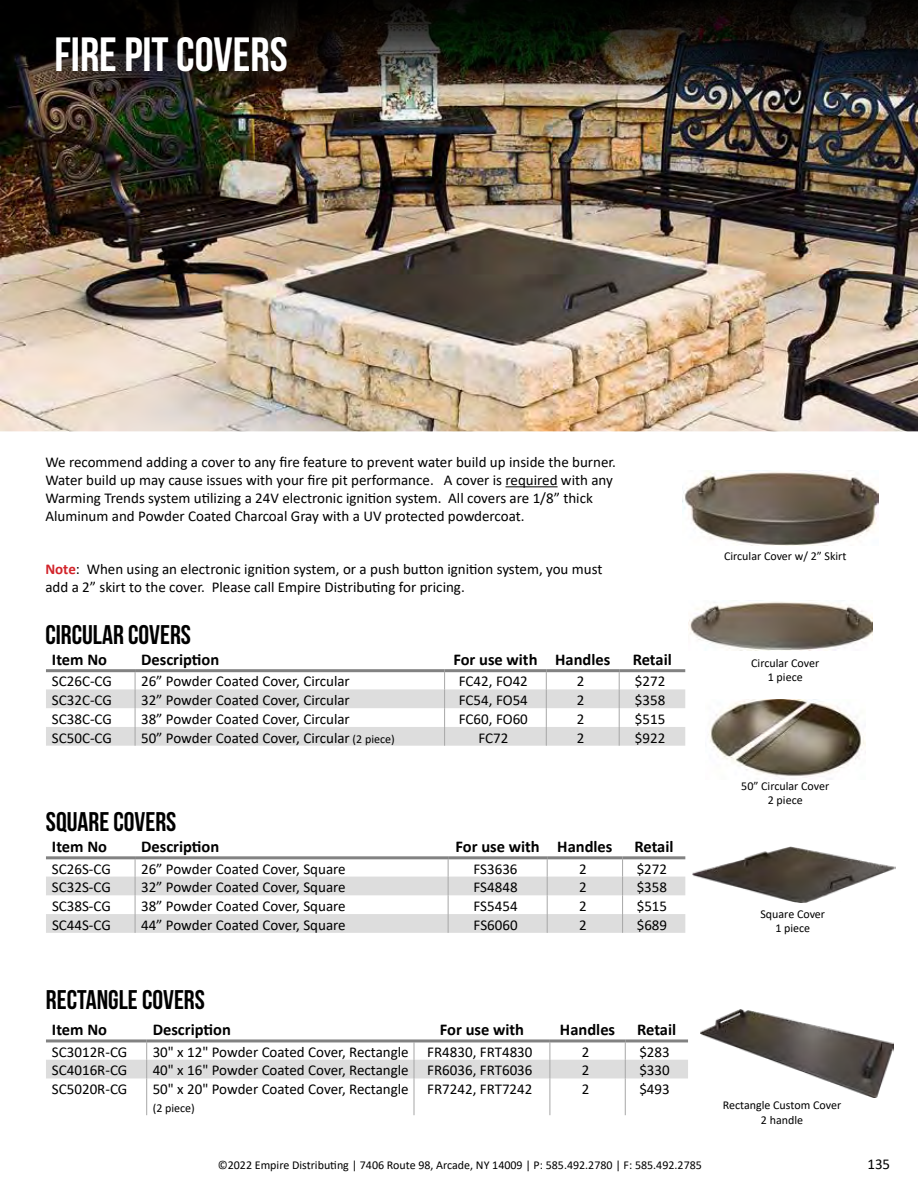
<style>
.page{position:relative;width:918px;height:1188px;background:#fff}
.page>*{position:absolute;margin:0;border:0;box-sizing:border-box;transform-origin:0 0}
.t1{font:48px "Bebas Neue";color:#fff}
.t2{font:27px "Bebas Neue";color:#000}
.t3{font:700 16.5px "Calibri";color:#000}
.t4{font:15px/18px "Calibri";color:#000}
.t5{font:12px/14.4px "Calibri";color:#000;text-align:center}
.s1{font-weight:700;color:#d2232a}
.s2{font-size:12px}
</style>
<div class="page">
<img style="left:0;top:0;width:918px;height:431px">
<svg style="left:46px;top:672px;width:639px;height:74px"></svg>
<hr style="left:46px;top:669px;width:89px;height:3px;background:#828282">
<hr style="left:135px;top:669px;width:310px;height:3px;background:#828282">
<hr style="left:445px;top:669px;width:101px;height:3px;background:#828282">
<hr style="left:546px;top:669px;width:73px;height:3px;background:#828282">
<hr style="left:619px;top:669px;width:66px;height:3px;background:#828282">
<hr style="left:506px;top:486px;width:52px;height:1px;background:#000">
<svg style="left:46px;top:859px;width:639px;height:74px"></svg>
<hr style="left:46px;top:856px;width:89px;height:3px;background:#828282">
<hr style="left:135px;top:856px;width:313px;height:3px;background:#828282">
<hr style="left:448px;top:856px;width:99px;height:3px;background:#828282">
<hr style="left:547px;top:856px;width:76px;height:3px;background:#828282">
<hr style="left:623px;top:856px;width:62px;height:3px;background:#828282">
<img style="left:708px;top:700px;width:158px;height:79px">
<img style="left:701px;top:1010px;width:193px;height:87px">
<img style="left:689px;top:602px;width:184px;height:48px">
<img style="left:692px;top:847px;width:203px;height:56px">
<svg style="left:46px;top:1042px;width:642px;height:36px"></svg>
<hr style="left:146px;top:1078px;width:1px;height:37px;background:#a7a7a7">
<hr style="left:414px;top:1078px;width:1px;height:37px;background:#a7a7a7">
<hr style="left:550px;top:1078px;width:1px;height:37px;background:#a7a7a7">
<hr style="left:625px;top:1078px;width:1px;height:37px;background:#a7a7a7">
<hr style="left:46px;top:1039px;width:101px;height:3px;background:#828282">
<hr style="left:147px;top:1039px;width:267px;height:3px;background:#828282">
<hr style="left:414px;top:1039px;width:136px;height:3px;background:#828282">
<hr style="left:550px;top:1039px;width:75px;height:3px;background:#828282">
<hr style="left:625px;top:1039px;width:63px;height:3px;background:#828282">
<img style="left:683px;top:471px;width:196px;height:74px">
<h1 class="t1" style="left:54px;top:28px;width:235px">FIRE PIT COVERS</h1>
<p class="t4" style="left:45px;top:453px;width:572px">We recommend adding a cover to any fire feature to prevent water build up inside the burner.<br>Water build up may cause issues with your fire pit performance. A cover is required with any Warming Trends system utilizing a 24V electronic ignition system. All covers are 1/8” thick Aluminum and Powder Coated Charcoal Gray with a UV protected powdercoat.</p>
<p class="t4" style="left:45px;top:560px;width:559px"><span class="s1">Note</span>: When using an electronic ignition system, or a push button ignition system, you must add a 2” skirt to the cover. Please call Empire Distributing for pricing.</p>
<h2 class="t2" style="left:45px;top:620px;width:147px">CIRCULAR COVERS</h2>
<p class="t3" style="left:52px;top:648px;width:57px">Item No</p>
<p class="t3" style="left:141px;top:648px;width:80px">Description</p>
<p class="t3" style="left:453px;top:648px;width:159px">For use with Handles</p>
<p class="t3" style="left:633px;top:648px;width:41px">Retail</p>
<p class="t4" style="left:52px;top:672px;width:62px">SC26C-CG</p>
<p class="t4" style="left:141px;top:672px;width:210px">26” Powder Coated Cover, Circular</p>
<p class="t4" style="left:459px;top:672px;width:70px">FC42, FO42</p>
<p class="t4" style="left:577px;top:672px;width:9px">2</p>
<p class="t4" style="left:635px;top:672px;width:32px">$272</p>
<p class="t4" style="left:52px;top:691px;width:62px">SC32C-CG</p>
<p class="t4" style="left:141px;top:691px;width:210px">32” Powder Coated Cover, Circular</p>
<p class="t4" style="left:459px;top:691px;width:70px">FC54, FO54</p>
<p class="t4" style="left:577px;top:691px;width:9px">2</p>
<p class="t4" style="left:635px;top:691px;width:32px">$358</p>
<p class="t4" style="left:52px;top:710px;width:62px">SC38C-CG</p>
<p class="t4" style="left:141px;top:710px;width:210px">38” Powder Coated Cover, Circular</p>
<p class="t4" style="left:459px;top:710px;width:70px">FC60, FO60</p>
<p class="t4" style="left:577px;top:710px;width:9px">2</p>
<p class="t4" style="left:635px;top:710px;width:32px">$515</p>
<p class="t4" style="left:52px;top:728px;width:62px">SC50C-CG</p>
<p class="t4" style="left:141px;top:728px;width:255px">50” Powder Coated Cover, Circular <span class="s2">(2 piece)</span></p>
<p class="t4" style="left:478px;top:728px;width:31px">FC72</p>
<p class="t4" style="left:577px;top:728px;width:9px">2</p>
<p class="t4" style="left:635px;top:728px;width:32px">$922</p>
<h2 class="t2" style="left:46px;top:807px;width:132px">SQUARE COVERS</h2>
<p class="t3" style="left:52px;top:835px;width:57px">Item No</p>
<p class="t3" style="left:141px;top:835px;width:80px">Description</p>
<p class="t3" style="left:456px;top:835px;width:158px">For use with Handles</p>
<p class="t3" style="left:634px;top:835px;width:41px">Retail</p>
<p class="t4" style="left:52px;top:859px;width:60px">SC26S-CG</p>
<p class="t4" style="left:141px;top:859px;width:206px">26” Powder Coated Cover, Square</p>
<p class="t4" style="left:474px;top:859px;width:45px">FS3636</p>
<p class="t4" style="left:579px;top:859px;width:9px">2</p>
<p class="t4" style="left:637px;top:859px;width:32px">$272</p>
<p class="t4" style="left:52px;top:878px;width:60px">SC32S-CG</p>
<p class="t4" style="left:141px;top:878px;width:206px">32” Powder Coated Cover, Square</p>
<p class="t4" style="left:474px;top:878px;width:45px">FS4848</p>
<p class="t4" style="left:579px;top:878px;width:9px">2</p>
<p class="t4" style="left:637px;top:878px;width:32px">$358</p>
<p class="t4" style="left:52px;top:897px;width:60px">SC38S-CG</p>
<p class="t4" style="left:141px;top:897px;width:206px">38” Powder Coated Cover, Square</p>
<p class="t4" style="left:474px;top:897px;width:45px">FS5454</p>
<p class="t4" style="left:579px;top:897px;width:9px">2</p>
<p class="t4" style="left:637px;top:897px;width:32px">$515</p>
<p class="t4" style="left:52px;top:915px;width:60px">SC44S-CG</p>
<p class="t4" style="left:141px;top:915px;width:206px">44” Powder Coated Cover, Square</p>
<p class="t4" style="left:474px;top:915px;width:45px">FS6060</p>
<p class="t4" style="left:579px;top:915px;width:9px">2</p>
<p class="t4" style="left:637px;top:915px;width:32px">$689</p>
<h2 class="t2" style="left:46px;top:985px;width:160px">RECTANGLE COVERS</h2>
<p class="t3" style="left:52px;top:1018px;width:57px">Item No</p>
<p class="t3" style="left:153px;top:1018px;width:80px">Description</p>
<p class="t3" style="left:440px;top:1018px;width:86px">For use with</p>
<p class="t3" style="left:560px;top:1018px;width:57px">Handles</p>
<p class="t3" style="left:637px;top:1018px;width:41px">Retail</p>
<p class="t4" style="left:52px;top:1042px;width:77px">SC3012R-CG</p>
<p class="t4" style="left:153px;top:1042px;width:381px">30" x 12" Powder Coated Cover, Rectangle FR4830, FRT4830</p>
<p class="t4" style="left:582px;top:1042px;width:9px">2</p>
<p class="t4" style="left:639px;top:1042px;width:32px">$283</p>
<p class="t4" style="left:52px;top:1061px;width:77px">SC4016R-CG</p>
<p class="t4" style="left:153px;top:1061px;width:381px">40" x 16" Powder Coated Cover, Rectangle FR6036, FRT6036</p>
<p class="t4" style="left:582px;top:1061px;width:9px">2</p>
<p class="t4" style="left:639px;top:1061px;width:32px">$330</p>
<p class="t4" style="left:52px;top:1080px;width:77px">SC5020R-CG</p>
<p class="t4" style="left:153px;top:1080px;width:258px">50" x 20" Powder Coated Cover, Rectangle</p>
<p class="t5" style="left:153px;top:1101px;width:44px">(2 piece)</p>
<p class="t4" style="left:427px;top:1080px;width:107px">FR7242, FRT7242</p>
<p class="t4" style="left:582px;top:1080px;width:9px">2</p>
<p class="t4" style="left:639px;top:1080px;width:32px">$493</p>
<p class="t5" style="left:724px;top:548px;width:124px">Circular Cover w/ 2” Skirt</p>
<p class="t5" style="left:751px;top:655px;width:70px">Circular Cover<br>1 piece</p>
<p class="t5" style="left:741px;top:778px;width:89px">50” Circular Cover<br>2 piece</p>
<p class="t5" style="left:760px;top:907px;width:66px">Square Cover<br>1 piece</p>
<p class="t5" style="left:723px;top:1098px;width:120px">Rectangle Custom Cover<br>2 handle</p>
<p class="t5" style="left:218px;top:1158px;width:486px">©2022 Empire Distributing | 7406 Route 98, Arcade, NY 14009 | P: 585.492.2780 | F: 585.492.2785</p>
<p class="t4" style="left:867px;top:1155px;width:24px">135</p>
</div>
